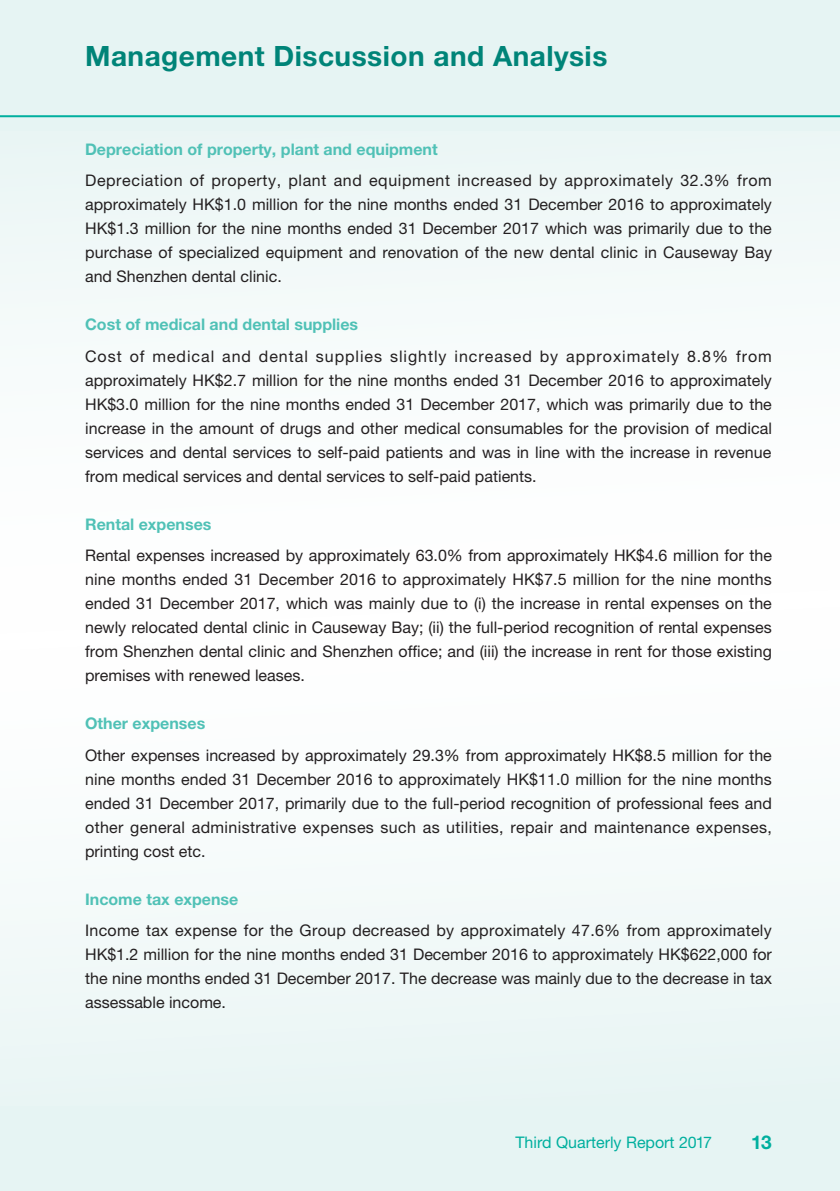
<style>
.page{position:relative;width:840px;height:1191px;background:#fff}
.page>*{position:absolute;margin:0;border:0;box-sizing:border-box;transform-origin:0 0}
.t1{font:700 28px "Helvetica Neue LT Std";letter-spacing:.015em;color:#008478}
.t2{font:700 19px "Helvetica Neue LT Std";color:#00af9e}
._00_txt{font:16px/24px "Helvetica Neue LT Std";color:#231f20;text-align:justify}
._02_H2{font:700 16px "Helvetica Neue LT Std";color:#50c1b6}
.t3{font:16px "Helvetica Neue LT Std";color:#00af9e}
</style>
<div class="page">
<div style="left:0;top:0;width:839px;height:1191px;background:#e6f4f3"></div>
<hr style="left:0;top:115px;width:839px;height:2px;background:#00af9e">
<div style="left:0;top:132px;width:839px;height:973px;background:#f7fbfb"></div>
<h1 class="t1" style="left:85px;top:38px;width:523px">Management Discussion and Analysis</h1>
<p class="_02_H2" style="left:85px;top:139px;width:354px">Depreciation of property, plant and equipment</p>
<p class="_00_txt" style="left:85px;top:168px;width:688px">Depreciation of property, plant and equipment increased by approximately 32.3% from approximately HK$1.0 million for the nine months ended 31 December 2016 to approximately HK$1.3 million for the nine months ended 31 December 2017 which was primarily due to the purchase of specialized equipment and renovation of the new dental clinic in Causeway Bay and Shenzhen dental clinic.</p>
<p class="_02_H2" style="left:85px;top:315px;width:274px">Cost of medical and dental supplies</p>
<p class="_00_txt" style="left:85px;top:344px;width:688px">Cost of medical and dental supplies slightly increased by approximately 8.8% from approximately HK$2.7 million for the nine months ended 31 December 2016 to approximately HK$3.0 million for the nine months ended 31 December 2017, which was primarily due to the increase in the amount of drugs and other medical consumables for the provision of medical services and dental services to self-paid patients and was in line with the increase in revenue from medical services and dental services to self-paid patients.</p>
<p class="_02_H2" style="left:85px;top:514px;width:128px">Rental expenses</p>
<p class="_00_txt" style="left:85px;top:543px;width:688px">Rental expenses increased by approximately 63.0% from approximately HK$4.6 million for the nine months ended 31 December 2016 to approximately HK$7.5 million for the nine months ended 31 December 2017, which was mainly due to (i) the increase in rental expenses on the newly relocated dental clinic in Causeway Bay; (ii) the full-period recognition of rental expenses from Shenzhen dental clinic and Shenzhen office; and (iii) the increase in rent for those existing premises with renewed leases.</p>
<p class="_02_H2" style="left:85px;top:714px;width:122px">Other expenses</p>
<p class="_00_txt" style="left:85px;top:743px;width:688px">Other expenses increased by approximately 29.3% from approximately HK$8.5 million for the nine months ended 31 December 2016 to approximately HK$11.0 million for the nine months ended 31 December 2017, primarily due to the full-period recognition of professional fees and other general administrative expenses such as utilities, repair and maintenance expenses, printing cost etc.</p>
<p class="_02_H2" style="left:85px;top:889px;width:155px">Income tax expense</p>
<p class="_00_txt" style="left:85px;top:918px;width:688px">Income tax expense for the Group decreased by approximately 47.6% from approximately HK$1.2 million for the nine months ended 31 December 2016 to approximately HK$622,000 for the nine months ended 31 December 2017. The decrease was mainly due to the decrease in tax assessable income.</p>
<p class="t3" style="left:515px;top:1132px;width:198px">Third Quarterly Report 2017</p>
<p class="t2" style="left:750px;top:1130px;width:22px">13</p>
</div>
